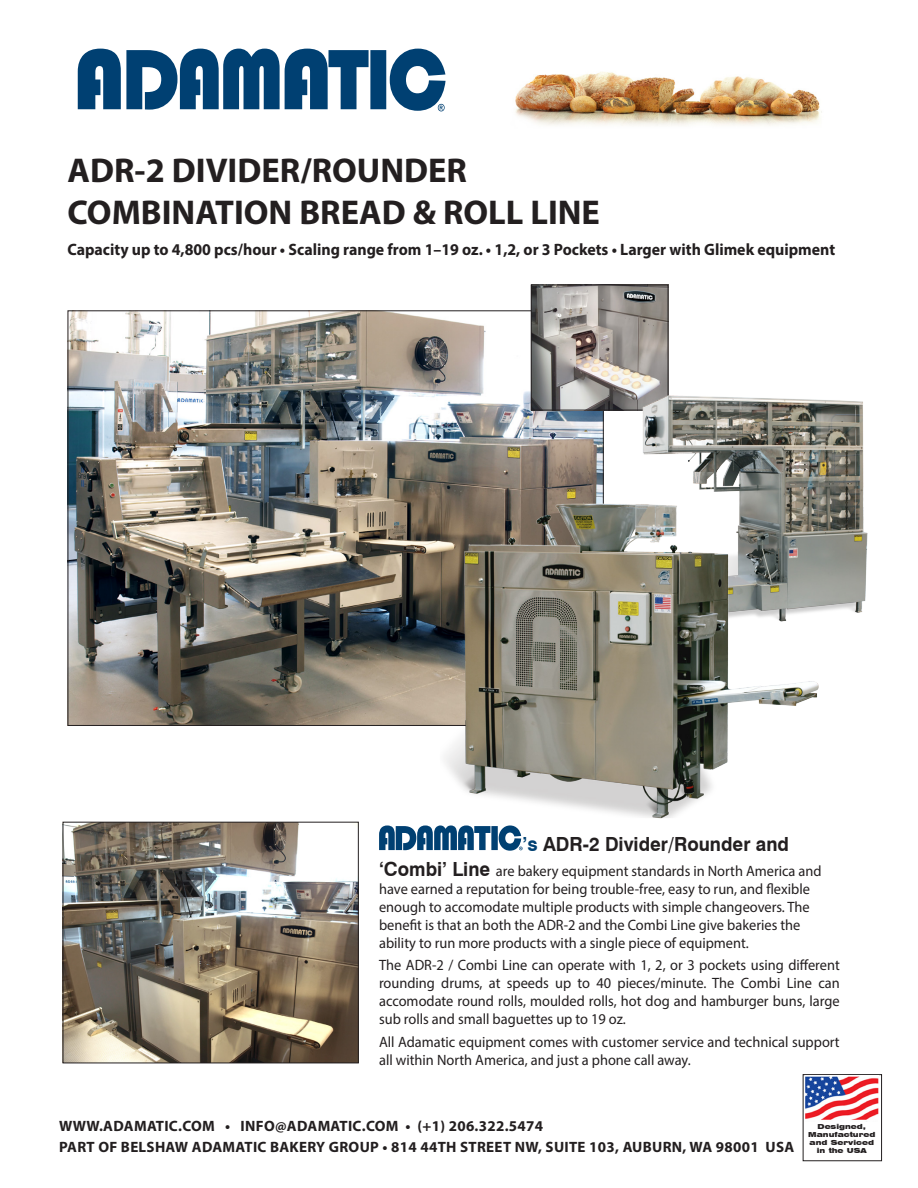
<style>
.page{position:relative;width:918px;height:1188px;background:#fff}
.page>*{position:absolute;margin:0;border:0;box-sizing:border-box;transform-origin:0 0}
.t1{font:700 34.5px/41.4px "Myriad Pro";color:#231f20}
.t2{font:700 19.5px "Swiss 721 BT";color:#231f20;scale:.96 1}
.t3{font:700 16.5px "Myriad Pro";color:#231f20;scale:.96 1}
.t4{font:15px/18px "Myriad Pro";color:#231f20;scale:.96 1}
.t5{font:700 15px/20.7px "Myriad Pro";letter-spacing:.02em;color:#231f20}
.t6{font:900 expanded 6.9px/8.2px "Swiss 721 BT";color:#231f20;text-align:center}
.s1{color:#004072}
.s2{font-family:"Swiss 721 BT";font-weight:700;font-size:19.5px}
</style>
<div class="page">
<img style="left:515px;top:72px;width:307px;height:54px">
<svg style="left:78px;top:49px;width:368px;height:62px"></svg>
<img style="left:69px;top:312px;width:533px;height:412px">
<img style="left:533px;top:287px;width:133px;height:121px">
<div style="left:531px;top:285px;width:137px;height:125px;border:1px solid #231f20"></div>
<img style="left:639px;top:391px;width:229px;height:222px">
<img style="left:65px;top:824px;width:292px;height:237px">
<div style="left:63px;top:822px;width:296px;height:241px;border:1px solid #231f20"></div>
<img style="left:433px;top:499px;width:388px;height:320px">
<svg style="left:379px;top:825px;width:144px;height:26px"></svg>
<div style="left:803px;top:1074px;width:79px;height:87px;border:1px solid #231f20"></div>
<img style="left:805px;top:1076px;width:74px;height:44px">
<h1 class="t1" style="left:68px;top:149px;width:534px">ADR-2 DIVIDER/ROUNDER<br>COMBINATION BREAD &amp; ROLL LINE</h1>
<p class="t3" style="left:68px;top:238px;width:801px">Capacity up to 4,800 pcs/hour • Scaling range from 1–19 oz. • 1,2, or 3 Pockets • Larger with Glimek equipment</p>
<h2 class="t2" style="left:523px;top:832px;width:279px"><span class="s1">’s</span> ADR-2 Divider/Rounder and</h2>
<p class="t4" style="left:379px;top:862px;width:463px"><span class="s2">‘Combi’ Line</span> are bakery equipment standards in North America and have earned a reputation for being trouble-free, easy to run, and flexible enough to accomodate multiple products with simple changeovers. The benefit is that an both the ADR-2 and the Combi Line give bakeries the ability to run more products with a single piece of equipment.</p>
<p class="t4" style="left:379px;top:956px;width:481px;text-align:justify">The ADR-2 / Combi Line can operate with 1, 2, or 3 pockets using different rounding drums, at speeds up to 40 pieces/minute. The Combi Line can accomodate round rolls, moulded rolls, hot dog and hamburger buns, large sub rolls and small baguettes up to 19 oz.</p>
<p class="t4" style="left:379px;top:1032px;width:481px">All Adamatic equipment comes with customer service and technical support all within North America, and just a phone call away.</p>
<p class="t5" style="left:59px;top:1116px;width:737px">WWW.ADAMATIC.COM • INFO@ADAMATIC.COM • (+1) 206.322.5474<br>PART OF BELSHAW ADAMATIC BAKERY GROUP • 814 44TH STREET NW, SUITE 103, AUBURN, WA 98001 USA</p>
<p class="t6" style="left:808px;top:1122px;width:69px">Designed,<br>Manufactured and Serviced in the USA</p>
</div>
